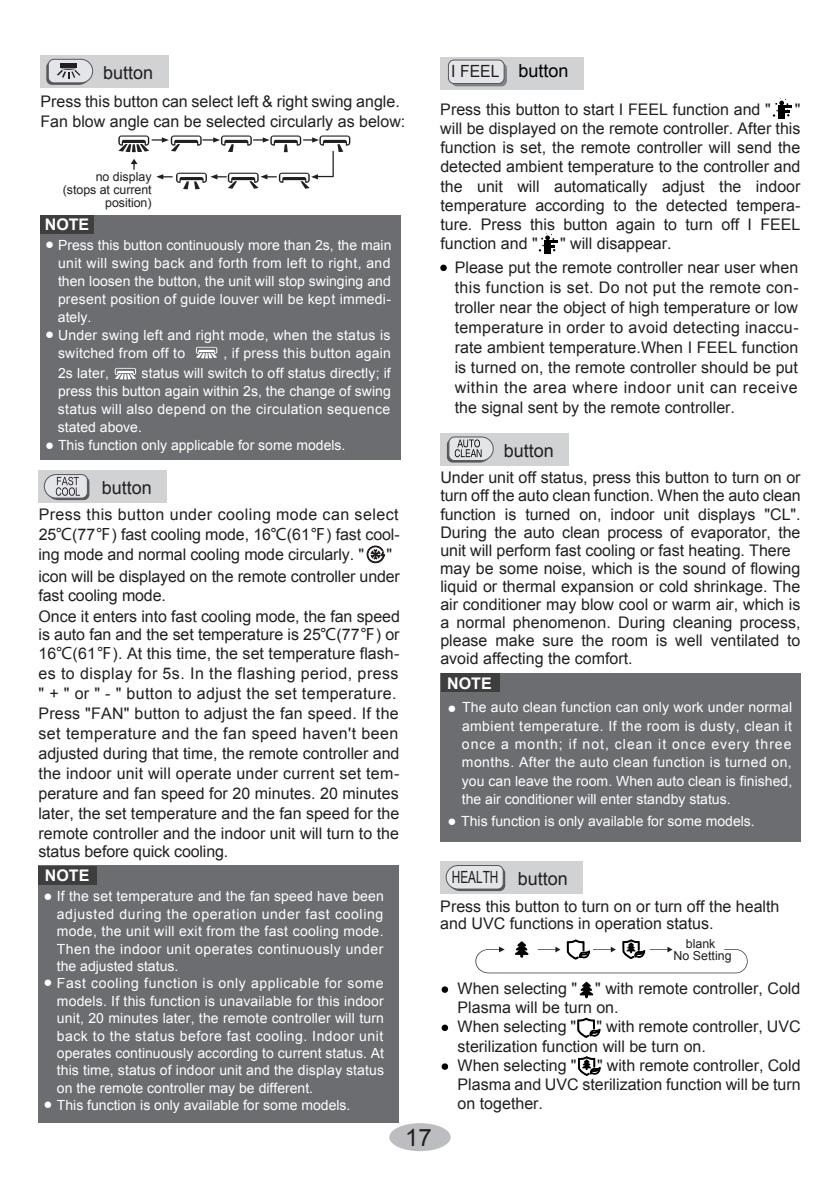
<style>
.page{position:relative;width:840px;height:1191px;background:#fff}
.page>*{position:absolute;margin:0;border:0;box-sizing:border-box;transform-origin:0 0}
.t1{font:24px "Arial";color:#231f20}
.t2{font:18px "Arial";color:#231f20}
.t3{font:18px "Arial";color:#000}
.t4{font:16.8px "Arial";color:#231f20;scale:.7 1}
.t5{font:16.8px "Arial";color:#231f20;scale:.94 1}
.t6{font:16px/20px "Arial";color:#231f20}
.t7{font:700 16px "Arial";color:#fff}
.t8{font:14px/17.4px "Arial";letter-spacing:.01em;color:#fff;text-align:justify}
.t9{font:14px "Arial";letter-spacing:.04em;color:#fff}
.t10{font:12.4px/12px "Arial";color:#231f20;text-align:center}
.s1{font-size:15px}
.s2{font-family:"Microsoft Ya Hei"}
.s3{font-size:18px}
</style>
<div class="page">
<div style="left:389px;top:1123px;width:61px;height:28px;background:#bcbdc0;border-radius:50%"></div>
<div style="left:40px;top:56px;width:128px;height:32px;background:#d1d2d4"></div>
<svg style="left:46px;top:58px;width:48px;height:27px"></svg>
<svg style="left:118px;top:135px;width:232px;height:54px"></svg>
<div style="left:40px;top:215px;width:360px;height:244px;background:#6c6d70"></div>
<svg style="left:196px;top:347px;width:21px;height:11px"></svg>
<svg style="left:115px;top:368px;width:21px;height:11px"></svg>
<div style="left:40px;top:215px;width:54px;height:19px;background:#3e3e3f"></div>
<div style="left:39px;top:866px;width:359px;height:257px;background:#6c6d70"></div>
<div style="left:39px;top:866px;width:58px;height:18px;background:#3e3e3f"></div>
<div style="left:38px;top:471px;width:129px;height:32px;background:#d1d2d4"></div>
<svg style="left:43px;top:474px;width:46px;height:26px"></svg>
<svg style="left:366px;top:545px;width:19px;height:18px"></svg>
<div style="left:440px;top:58px;width:144px;height:32px;background:#d1d2d4"></div>
<svg style="left:451px;top:63px;width:55px;height:23px"></svg>
<div style="left:448px;top:60px;width:56px;height:23px;background:#e3e5e8;border-radius:6px"></div>
<div style="left:447px;top:60px;width:57px;height:24px;border:1px solid #57585a;border-radius:6px"></div>
<svg style="left:440px;top:265px;width:6px;height:6px"></svg>
<div style="left:778px;top:106px;width:6px;height:13px;background:#000"></div>
<svg style="left:772px;top:98px;width:19px;height:19px"></svg>
<div style="left:544px;top:241px;width:6px;height:13px;background:#000"></div>
<svg style="left:538px;top:233px;width:19px;height:18px"></svg>
<div style="left:440px;top:433px;width:128px;height:32px;background:#d1d2d4"></div>
<svg style="left:446px;top:436px;width:48px;height:26px"></svg>
<div style="left:440px;top:861px;width:142px;height:32px;background:#d1d2d4"></div>
<svg style="left:445px;top:865px;width:60px;height:26px;background:#cbcdd0"></svg>
<svg style="left:578px;top:1056px;width:22px;height:20px"></svg>
<svg style="left:577px;top:1018px;width:23px;height:20px"></svg>
<svg style="left:579px;top:981px;width:14px;height:17px"></svg>
<svg style="left:441px;top:986px;width:7px;height:6px"></svg>
<svg style="left:441px;top:1024px;width:7px;height:7px"></svg>
<svg style="left:441px;top:1063px;width:7px;height:6px"></svg>
<svg style="left:475px;top:940px;width:272px;height:33px"></svg>
<div style="left:440px;top:673px;width:360px;height:169px;background:#6c6d70"></div>
<div style="left:440px;top:673px;width:59px;height:19px;background:#3e3e3f"></div>
<p class="t2" style="left:103px;top:61px;width:52px">button</p>
<p class="t6" style="left:40px;top:91px;width:366px">Press this button can select left &amp; right swing angle.<br>Fan blow angle can be selected circularly as below:</p>
<p class="t10" style="left:96px;top:171px;width:57px">no display</p>
<p class="t10" style="left:63px;top:184px;width:90px">(stops at current</p>
<p class="t10" style="left:105px;top:196px;width:48px">position)</p>
<p class="t7" style="left:45px;top:214px;width:46px">NOTE</p>
<p class="t8" style="left:45px;top:236px;width:348px"><span class="s1">●</span> Press this button continuously more than 2s, the main</p>
<p class="t8" style="left:58px;top:254px;width:334px;line-height:18px">unit will swing back and forth from left to right, and then loosen the button, the unit will stop swinging and present position of guide louver will be kept immedi&shy;ately.</p>
<p class="t8" style="left:58px;top:344px;width:129px">switched from off to</p>
<p class="t8" style="left:223px;top:344px;width:169px">, if press this button again</p>
<p class="t8" style="left:58px;top:364px;width:52px">2s later,</p>
<p class="t8" style="left:45px;top:326px;width:347px"><span class="s1">●</span> Under swing left and right mode, when the status is</p>
<p class="t8" style="left:58px;top:364px;width:334px;line-height:18px;text-indent:84px">status will switch to off status directly; if press this button again within 2s, the change of swing status will also depend on the circulation sequence stated above.</p>
<p class="t8" style="left:45px;top:436px;width:302px"><span class="s1">●</span> This function only applicable for some models.</p>
<p class="t2" style="left:102px;top:476px;width:52px">button</p>
<p class="t6" style="left:39px;top:504px;width:362px;text-align:justify">Press this button under cooling mode can select 25<span class="s2">℃</span>(77<span class="s2">℉</span>) fast cooling mode, 16<span class="s2">℃</span>(61<span class="s2">℉</span>) fast cool&shy;ing mode and normal cooling mode circularly. "</p>
<p class="t6" style="left:39px;top:543px;width:362px;line-height:22px;text-indent:348px">" icon will be displayed on the remote controller under</p>
<p class="t6" style="left:39px;top:585px;width:362px;line-height:20.6px">fast cooling mode.<br>Once it enters into fast cooling mode, the fan speed</p>
<p class="t6" style="left:39px;top:624px;width:362px">is auto fan and the set temperature is 25<span class="s2">℃</span>(77<span class="s2">℉</span>) or</p>
<p class="t6" style="left:38px;top:644px;width:362px">16<span class="s2">℃</span>(61<span class="s2">℉</span>). At this time, the set temperature flash&shy;es to display for 5s. In the flashing period, press " + " or " - " button to adjust the set temperature.<br>Press "FAN" button to adjust the fan speed. If the set temperature and the fan speed haven't been adjusted during that time, the remote controller and the indoor unit will operate under current set tem&shy;perature and fan speed for 20 minutes. 20 minutes later, the set temperature and the fan speed for the remote controller and the indoor unit will turn to the</p>
<p class="t6" style="left:38px;top:842px;width:191px">status before quick cooling.</p>
<p class="t7" style="left:45px;top:865px;width:46px">NOTE</p>
<p class="t8" style="left:43px;top:888px;width:342px"><span class="s1">●</span> If the set temperature and the fan speed have been</p>
<p class="t8" style="left:57px;top:905px;width:328px">adjusted during the operation under fast cooling mode, the unit will exit from the fast cooling mode.<br>Then the indoor unit operates continuously under the adjusted status.</p>
<p class="t8" style="left:57px;top:992px;width:328px">models. If this function is unavailable for this indoor unit, 20 minutes later, the remote controller will turn back to the status before fast cooling. Indoor unit operates continuously according to current status. At this time, status of indoor unit and the display status on the remote controller may be different.</p>
<p class="t9" style="left:43px;top:974px;width:341px"><span class="s1">●</span> Fast cooling function is only applicable for some</p>
<p class="t8" style="left:43px;top:1096px;width:308px"><span class="s1">●</span> This function is only available for some models.</p>
<h1 class="t1" style="left:405px;top:1121px;width:28px">17</h1>
<p class="t3" style="left:518px;top:59px;width:52px">button</p>
<p class="t6" style="left:440px;top:99px;width:332px">Press this button to start I FEEL function and "</p>
<p class="t5" style="left:451px;top:60px;width:53px">I FEEL</p>
<p class="t6" style="left:440px;top:100px;width:361px;line-height:19.2px;text-align:justify;text-indent:354px">" will be displayed on the remote controller. After this function is set, the remote controller will send the detected ambient temperature to the controller and the unit will automatically adjust the indoor temperature according to the detected tempera&shy;ture. Press this button again to turn off I FEEL function and "</p>
<p class="t6" style="left:559px;top:234px;width:113px">" will disappear.</p>
<p class="t6" style="left:454px;top:257px;width:345px;text-align:justify">Please put the remote controller near user when this function is set. Do not put the remote con&shy;troller near the object of high temperature or low temperature in order to avoid detecting inaccu&shy;rate ambient temperature.When I FEEL function is turned on, the remote controller should be put within the area where indoor unit can receive the signal sent by the remote controller.</p>
<p class="t2" style="left:503px;top:439px;width:52px">button</p>
<p class="t6" style="left:440px;top:469px;width:362px;line-height:18px;text-align:justify">Under unit off status, press this button to turn on or turn off the auto clean function. When the auto clean function is turned on, indoor unit displays "CL".<br>During the auto clean process of evaporator, the unit will perform fast cooling or fast heating. There</p>
<p class="t6" style="left:440px;top:559px;width:361px;line-height:18px;text-align:justify">may be some noise, which is the sound of flowing liquid or thermal expansion or cold shrinkage. The air conditioner may blow cool or warm air, which is a normal phenomenon. During cleaning process, please make sure the room is well ventilated to avoid affecting the comfort.</p>
<p class="t7" style="left:447px;top:672px;width:46px">NOTE</p>
<p class="t8" style="left:447px;top:699px;width:346px"><span class="s1">●</span> The auto clean function can only work under normal</p>
<p class="t8" style="left:461px;top:716px;width:332px;line-height:18.4px">ambient temperature. If the room is dusty, clean it once a month; if not, clean it once every three months. After the auto clean function is turned on, you can leave the room. When auto clean is finished, the air conditioner will enter standby status.</p>
<p class="t8" style="left:447px;top:812px;width:309px"><span class="s1">●</span> This function is only available for some models.</p>
<p class="t4" style="left:451px;top:866px;width:167px">HEALTH <span class="s3">button</span></p>
<p class="t6" style="left:440px;top:898px;width:340px;line-height:17.2px">Press this button to turn on or turn off the health and UVC functions in operation status.</p>
<p class="t10" style="left:673px;top:938px;width:59px">blank<br>No Setting</p>
<p class="t6" style="left:457px;top:979px;width:344px;line-height:19.2px">When selecting " " with remote controller, Cold<br>Plasma will be turn on.<br>When selecting "</p>
<p class="t6" style="left:457px;top:1017px;width:344px;line-height:19.2px;text-indent:139px">" with remote controller, UVC sterilization function will be turn on.<br>When selecting "</p>
<p class="t6" style="left:457px;top:1055px;width:344px;line-height:19.2px;text-align:justify;text-indent:139px">" with remote controller, Cold Plasma and UVC sterilization function will be turn on together.</p>
</div>
